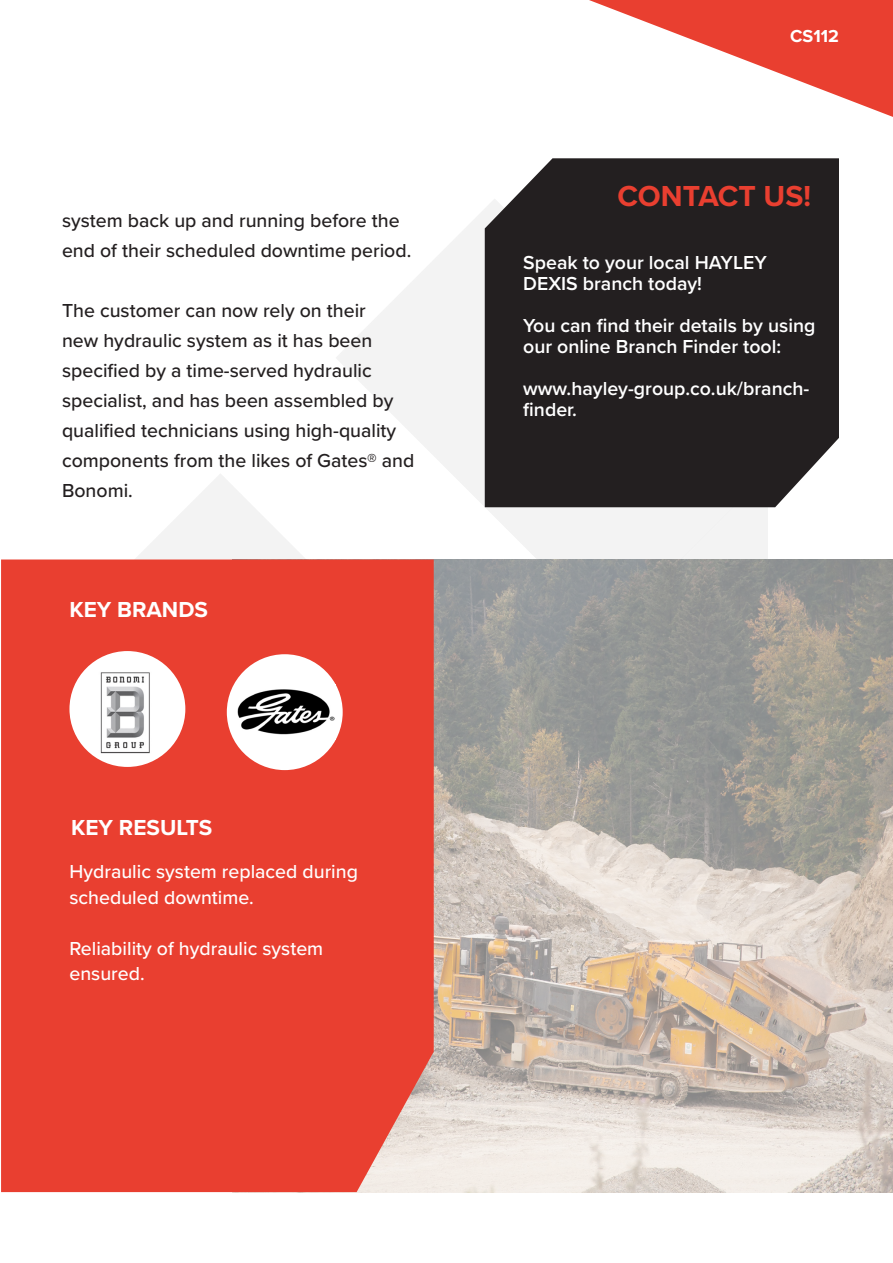
<style>
.page{position:relative;width:893px;height:1263px;background:#fff}
.page>*{position:absolute;margin:0;border:0;box-sizing:border-box;transform-origin:0 0}
.t1{font:700 30px "Proxima Nova";color:#e93f30}
.t2{font:700 22.5px "Proxima Nova";color:#fff}
.t3{font:500 19.5px/30px "Proxima Nova";color:#231f20}
.t4{font:600 19.5px/21px "Proxima Nova";color:#fff}
.t5{font:500 19.5px/25.5px "Proxima Nova";color:#fff}
.t6{font:700 18px "Proxima Nova";color:#fff}
</style>
<div class="page">
<img style="left:136px;top:209px;width:640px;height:350px">
<img style="left:434px;top:559px;width:459px;height:633px">
<svg style="left:589px;top:0;width:304px;height:117px"></svg>
<div style="left:485px;top:158px;width:354px;height:349px;background:#231f20"></div>
<div style="left:1px;top:559px;width:433px;height:633px;background:#e93f30"></div>
<div style="left:69px;top:651px;width:116px;height:116px;background:#fff;border-radius:50%"></div>
<div style="left:227px;top:654px;width:116px;height:116px;background:#fff;border-radius:50%"></div>
<img style="left:100px;top:672px;width:50px;height:82px">
<img style="left:237px;top:689px;width:98px;height:46px">
<p class="t3" style="left:62px;top:205px;width:351px">system back up and running before the end of their scheduled downtime period.</p>
<p class="t3" style="left:62px;top:295px;width:354px">The customer can now rely on their<br>new hydraulic system as it has been specified by a time-served hydraulic specialist, and has been assembled by qualified technicians using high-quality components from the likes of Gates® and Bonomi.</p>
<p class="t2" style="left:69px;top:593px;width:140px">KEY BRANDS</p>
<p class="t2" style="left:71px;top:811px;width:143px">KEY RESULTS</p>
<p class="t5" style="left:69px;top:858px;width:290px">Hydraulic system replaced during scheduled downtime.</p>
<p class="t5" style="left:69px;top:934px;width:255px">Reliability of hydraulic system ensured.</p>
<p class="t6" style="left:790px;top:23px;width:50px">CS112</p>
<p class="t1" style="left:617px;top:173px;width:195px">CONTACT US!</p>
<p class="t4" style="left:523px;top:252px;width:245px">Speak to your local HAYLEY<br>DEXIS branch today!</p>
<p class="t4" style="left:523px;top:315px;width:294px">You can find their details by using our online Branch Finder tool:</p>
<p class="t4" style="left:523px;top:378px;width:288px">www.hayley-group.co.uk/branch&shy;finder.</p>
</div>
